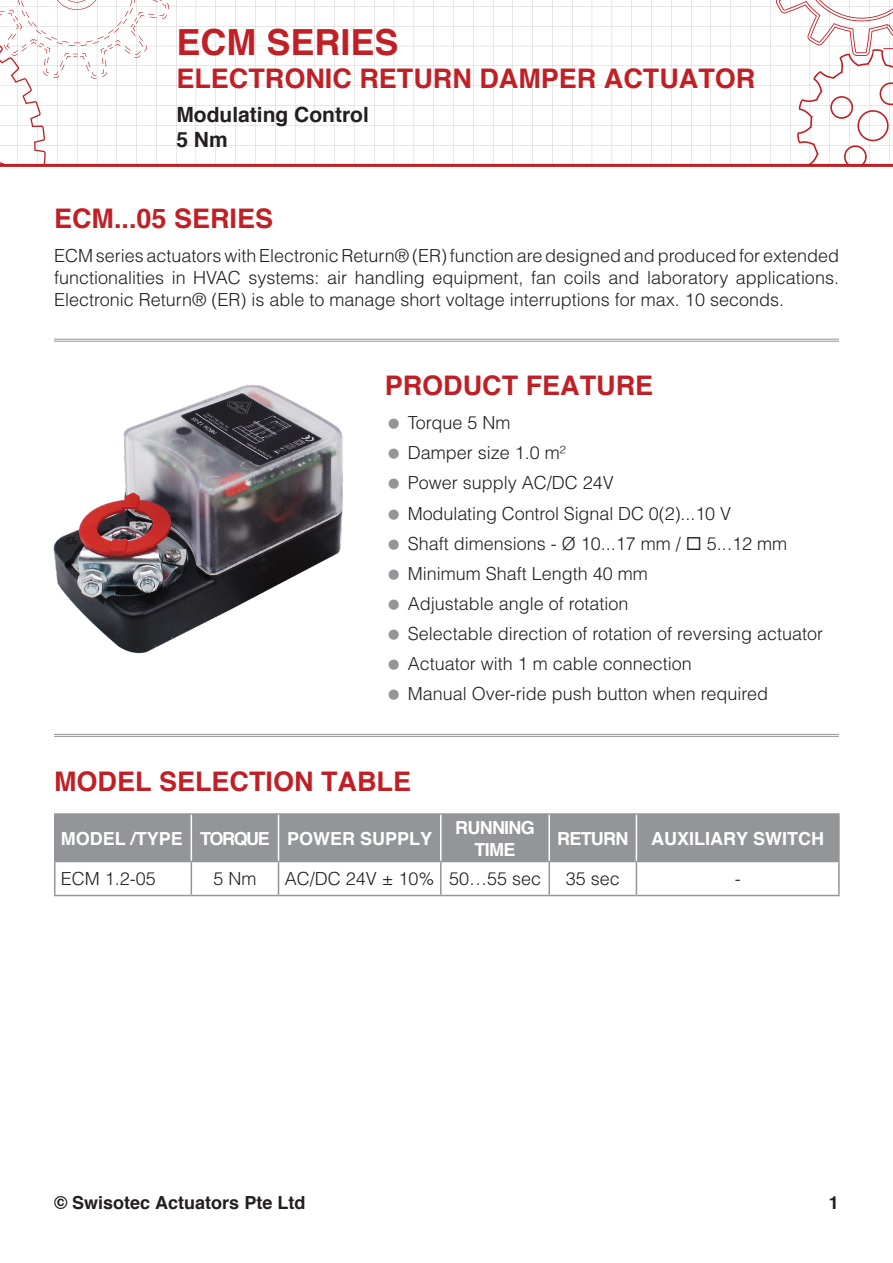
<style>
.page{position:relative;width:893px;height:1263px;background:#fff}
.page>*{position:absolute;margin:0;border:0;box-sizing:border-box;transform-origin:0 0}
.t1{font:700 36px "Helvetica";color:#c02025}
.t2{font:700 27px "Helvetica";color:#c02025}
.t3{font:700 21px "Helvetica";color:#231f20}
.t4{font:300 18px/21.6px "Helvetica";color:#231f20;text-align:justify}
.t5{font:700 18px "Helvetica";color:#fff}
.t6{font:700 18px "Helvetica";color:#231f20}
.t7{font:700 18px "Helvetica";letter-spacing:-.04em;color:#fff}
</style>
<div class="page">
<svg style="left:0;top:0;width:893px;height:167px"></svg>
<hr style="left:54px;top:734px;width:785px;height:1px;background:#939598">
<hr style="left:54px;top:736px;width:785px;height:1px;background:#939598">
<img style="left:53px;top:385px;width:290px;height:269px">
<hr style="left:54px;top:339px;width:785px;height:1px;background:#939598">
<hr style="left:54px;top:341px;width:785px;height:1px;background:#939598">
<div style="left:56px;top:815px;width:782px;height:46px;background:#939598"></div>
<hr style="left:54px;top:813px;width:137px;height:2px;background:#939598">
<hr style="left:54px;top:815px;width:2px;height:46px;background:#939598">
<hr style="left:191px;top:813px;width:88px;height:2px;background:#939598">
<hr style="left:279px;top:813px;width:162px;height:2px;background:#939598">
<hr style="left:441px;top:813px;width:108px;height:2px;background:#939598">
<hr style="left:549px;top:813px;width:87px;height:2px;background:#939598">
<hr style="left:636px;top:813px;width:204px;height:2px;background:#939598">
<hr style="left:838px;top:815px;width:2px;height:46px;background:#939598">
<hr style="left:54px;top:861px;width:137px;height:1px;background:#939598">
<hr style="left:54px;top:862px;width:2px;height:33px;background:#939598">
<hr style="left:191px;top:861px;width:88px;height:1px;background:#939598">
<hr style="left:191px;top:862px;width:1px;height:33px;background:#939598">
<hr style="left:279px;top:861px;width:162px;height:1px;background:#939598">
<hr style="left:278px;top:862px;width:1px;height:33px;background:#939598">
<hr style="left:441px;top:861px;width:108px;height:1px;background:#939598">
<hr style="left:440px;top:862px;width:2px;height:33px;background:#939598">
<hr style="left:549px;top:861px;width:87px;height:1px;background:#939598">
<hr style="left:548px;top:862px;width:2px;height:33px;background:#939598">
<hr style="left:636px;top:861px;width:204px;height:1px;background:#939598">
<hr style="left:636px;top:862px;width:1px;height:33px;background:#939598">
<hr style="left:838px;top:862px;width:2px;height:33px;background:#939598">
<hr style="left:54px;top:895px;width:137px;height:1px;background:#939598">
<hr style="left:191px;top:895px;width:88px;height:1px;background:#939598">
<hr style="left:279px;top:895px;width:162px;height:1px;background:#939598">
<hr style="left:441px;top:895px;width:108px;height:1px;background:#939598">
<hr style="left:549px;top:895px;width:87px;height:1px;background:#939598">
<hr style="left:636px;top:895px;width:204px;height:1px;background:#939598">
<hr style="left:191px;top:815px;width:1px;height:46px;background:#fff">
<hr style="left:278px;top:815px;width:1px;height:46px;background:#fff">
<hr style="left:440px;top:815px;width:2px;height:46px;background:#fff">
<hr style="left:548px;top:815px;width:2px;height:46px;background:#fff">
<hr style="left:636px;top:815px;width:1px;height:46px;background:#fff">
<p class="t1" style="left:176px;top:20px;width:224px">ECM SERIES</p>
<p class="t2" style="left:176px;top:61px;width:580px">ELECTRONIC RETURN DAMPER ACTUATOR</p>
<p class="t3" style="left:176px;top:101px;width:194px">Modulating Control</p>
<p class="t3" style="left:176px;top:126px;width:53px">5 Nm</p>
<p class="t2" style="left:54px;top:202px;width:221px">ECM...05 SERIES</p>
<p class="t4" style="left:54px;top:245px;width:786px">ECM series actuators with Electronic Return® (ER) function are designed and produced for extended functionalities in HVAC systems: air handling equipment, fan coils and laboratory applications.<br>Electronic Return® (ER) is able to manage short voltage interruptions for max. 10 seconds.</p>
<p class="t2" style="left:385px;top:368px;width:270px">PRODUCT FEATURE</p>
<p class="t4" style="left:408px;top:411px;width:104px">Torque 5 Nm</p>
<p class="t4" style="left:408px;top:442px;width:160px">Damper size 1.0 m²</p>
<p class="t4" style="left:408px;top:472px;width:208px">Power supply AC/DC 24V</p>
<p class="t4" style="left:408px;top:502px;width:325px">Modulating Control Signal DC 0(2)...10 V</p>
<p class="t4" style="left:408px;top:532px;width:381px">Shaft dimensions - Ø 10...17 mm / ◻ 5...12 mm</p>
<p class="t4" style="left:408px;top:562px;width:242px">Minimum Shaft Length 40 mm</p>
<p class="t4" style="left:408px;top:592px;width:222px">Adjustable angle of rotation</p>
<p class="t4" style="left:408px;top:622px;width:417px">Selectable direction of rotation of reversing actuator</p>
<p class="t4" style="left:408px;top:652px;width:286px">Actuator with 1 m cable connection</p>
<p class="t4" style="left:408px;top:682px;width:362px">Manual Over-ride push button when required</p>
<p class="t2" style="left:54px;top:764px;width:359px">MODEL SELECTION TABLE</p>
<p class="t5" style="left:61px;top:827px;width:124px">MODEL /TYPE</p>
<p class="t5" style="left:200px;top:827px;width:71px">TORQUE</p>
<p class="t5" style="left:287px;top:827px;width:147px">POWER SUPPLY</p>
<p class="t7" style="left:455px;top:816px;width:81px">RUNNING</p>
<p class="t5" style="left:475px;top:838px;width:42px">TIME</p>
<p class="t5" style="left:557px;top:827px;width:73px">RETURN</p>
<p class="t5" style="left:651px;top:827px;width:174px">AUXILIARY SWITCH</p>
<p class="t4" style="left:61px;top:867px;width:97px">ECM 1.2-05</p>
<p class="t4" style="left:213px;top:867px;width:45px">5 Nm</p>
<p class="t4" style="left:285px;top:867px;width:151px">AC/DC 24V ± 10%</p>
<p class="t4" style="left:449px;top:867px;width:94px">50…55 sec</p>
<p class="t4" style="left:566px;top:867px;width:56px">35 sec</p>
<p class="t4" style="left:735px;top:867px;width:7px">-</p>
<p class="t6" style="left:54px;top:1191px;width:253px">© Swisotec Actuators Pte Ltd</p>
<p class="t6" style="left:829px;top:1191px;width:12px">1</p>
</div>
